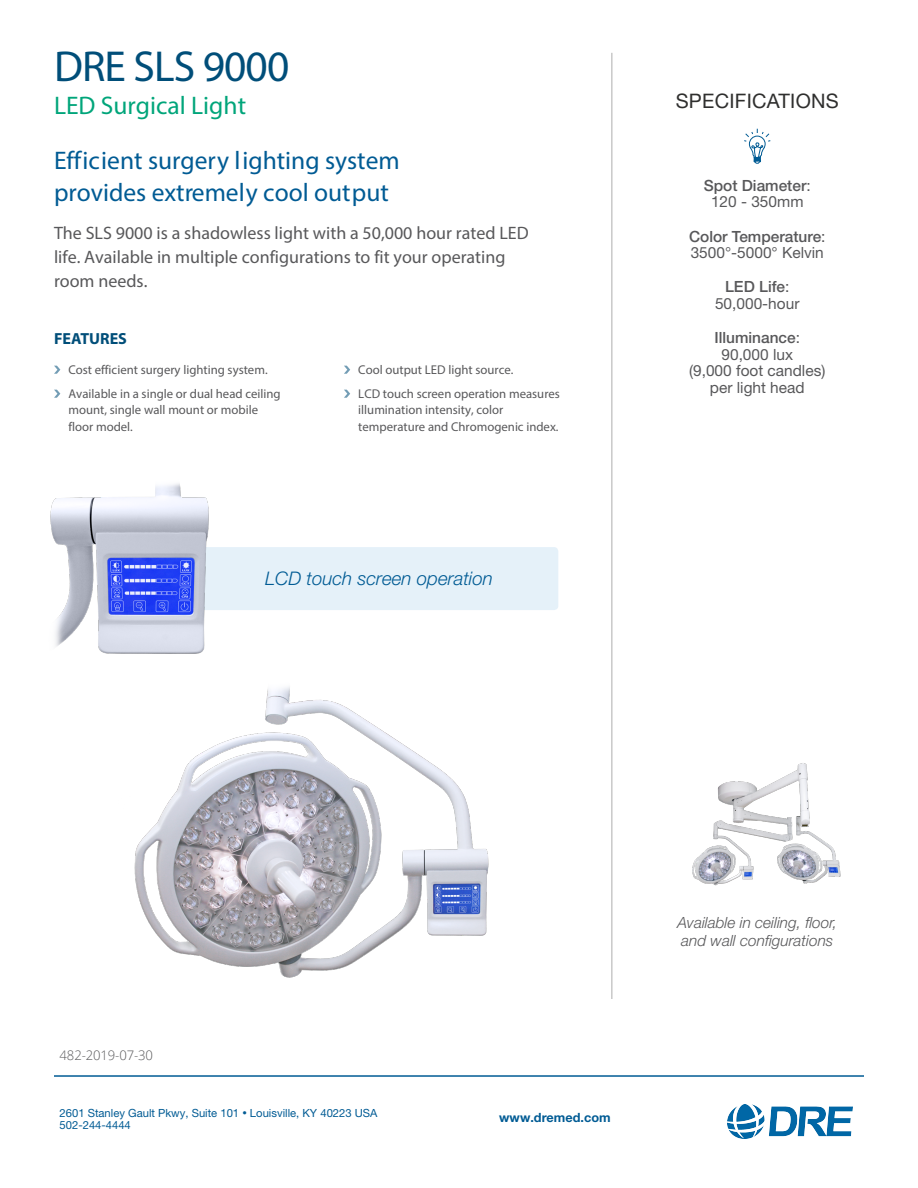
<style>
.page{position:relative;width:918px;height:1188px;background:#fff}
.page>*{position:absolute;margin:0;border:0;box-sizing:border-box;transform-origin:0 0}
.t1{font:43.5px "Myriad Pro";letter-spacing:-.02em;color:#004e79}
.t2{font:25.5px/32.1px "Myriad Pro";color:#005b94}
.t3{font:25.5px "Myriad Pro";color:#00a57a}
.t4{font:19.95px "Helvetica Neue LT Std";letter-spacing:.015em;color:#2f2f2e}
.t5{font:italic 300 18.75px "Helvetica Neue LT Std";color:#005b94}
.t6{font:18px/24px "Myriad Pro";color:#58585a}
.t7{font:700 16.05px "Myriad Pro";color:#004e79}
.t8{font:15.45px/16.5px "Helvetica Neue LT Std";color:#58585a;text-align:center}
.t9{font:italic 300 15.45px/18.6px "Helvetica Neue LT Std";color:#58585a}
.t10{font:500 15.45px/16.5px "Helvetica Neue LT Std";color:#58585a;text-align:center}
.t11{font:300 13.2px "Open Sans";letter-spacing:-.01em;color:#58585a}
.t12{font:12.75px/24px "Myriad Pro";color:#58585a}
.t13{font:700 12.75px "Helvetica Neue LT Std";color:#005b94}
.t14{font:11.25px/12.8px "Helvetica Neue LT Std";color:#005b94}
.s1{font-weight:400}
.s2{font-weight:500}
.s3{font-size:9px}
</style>
<div class="page">
<hr style="left:54px;top:1075px;width:810px;height:2px;background:#005b94">
<svg style="left:344px;top:366px;width:6px;height:8px"></svg>
<svg style="left:54px;top:366px;width:6px;height:8px"></svg>
<svg style="left:344px;top:390px;width:6px;height:8px"></svg>
<svg style="left:54px;top:390px;width:6px;height:8px"></svg>
<svg style="left:744px;top:128px;width:27px;height:36px"></svg>
<hr style="left:612px;top:53px;width:1px;height:946px;background:#58585a">
<img style="left:134px;top:686px;width:355px;height:292px">
<div style="left:150px;top:547px;width:408px;height:63px;background:#e5f1f9;border-radius:4px"></div>
<img style="left:50px;top:483px;width:159px;height:171px">
<img style="left:692px;top:763px;width:149px;height:123px">
<img style="left:728px;top:1104px;width:124px;height:35px">
<h1 class="t1" style="left:54px;top:39px;width:237px">DRE SLS 9000</h1>
<h2 class="t3" style="left:54px;top:90px;width:194px">LED Surgical Light</h2>
<h2 class="t2" style="left:54px;top:144px;width:347px">Efficient surgery lighting system provides extremely cool output</h2>
<h3 class="t6" style="left:54px;top:221px;width:476px">The SLS 9000 is a shadowless light with a 50,000 hour rated LED life. Available in multiple configurations to fit your operating room needs.</h3>
<p class="t7" style="left:54px;top:328px;width:74px">FEATURES</p>
<p class="t12" style="left:68px;top:357px;width:214px">Cost efficient surgery lighting system.<br>Available in a single or dual head ceiling</p>
<p class="t12" style="left:68px;top:402px;width:191px;line-height:16.5px">mount, single wall mount or mobile floor model.</p>
<p class="t12" style="left:358px;top:357px;width:203px">Cool output LED light source.<br>LCD touch screen operation measures</p>
<p class="t12" style="left:358px;top:402px;width:202px;line-height:16.5px">illumination intensity, color temperature and Chromogenic index.</p>
<h3 class="t5" style="left:265px;top:567px;width:229px">LCD touch screen operation</h3>
<h3 class="t4" style="left:676px;top:89px;width:165px">SPECIFICATIONS</h3>
<p class="t10" style="left:704px;top:177px;width:109px">Spot Diameter<span class="s1">:<br>120 - 350mm</span></p>
<p class="t8" style="left:689px;top:228px;width:138px;text-align:left"><span class="s2">Color Temperature</span>:<br>3500°-5000° Kelvin</p>
<p class="t8" style="left:715px;top:278px;width:86px"><span class="s2">LED Life</span>:<br>50,000-hour</p>
<p class="t8" style="left:689px;top:329px;width:138px"><span class="s2">Illuminance</span>:<br>90,000 lux<br>(9,000 foot candles) per light head</p>
<p class="t11" style="left:60px;top:1046px;width:95px">482-2019-07-30</p>
<p class="t14" style="left:60px;top:1106px;width:319px">2601 Stanley Gault Pkwy, Suite 101 <span class="s3">•</span> Louisville, KY 40223 USA<br>502-244-4444</p>
<p class="t13" style="left:499px;top:1110px;width:113px">www.dremed.com</p>
<p class="t9" style="left:677px;top:913px;width:161px">Available in ceiling, floor, and wall configurations</p>
</div>
